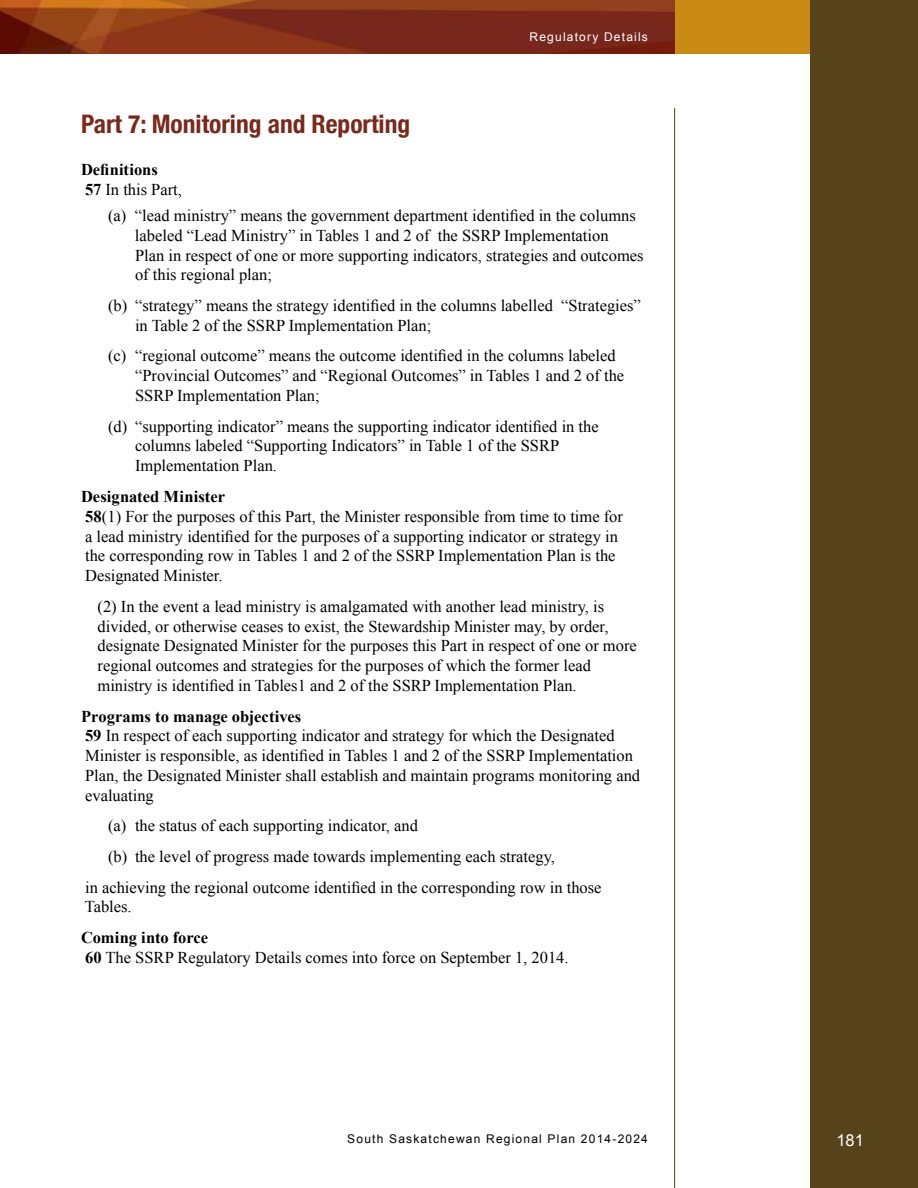
<style>
.page{position:relative;width:918px;height:1188px;background:#fff}
.page>*{position:absolute;margin:0;border:0;box-sizing:border-box;transform-origin:0 0}
.t1{font:700 condensed 25.5px "Helvetica Neue";color:#79291c}
.t2{font:16.5px/19.8px "Times New Roman";color:#000}
.t3{font:700 16.5px/19.8px "Times New Roman";color:#000}
.t4{font:16.5px "Arial";color:#fff}
.t5{font:12px "Arial";letter-spacing:.1em;color:#000}
.t6{font:12px "Arial";letter-spacing:.1em;color:#fff}
.s1{font-weight:400}
.s2{font-weight:700}
</style>
<div class="page">
<div style="left:810px;top:0;width:108px;height:1188px;background:#574319"></div>
<img style="left:0;top:0;width:675px;height:54px">
<div style="left:675px;top:0;width:135px;height:54px;background:#c88a12"></div>
<hr style="left:674px;top:108px;width:1px;height:1080px;background:#574319">
<p class="t6" style="left:530px;top:29px;width:120px">Regulatory Details</p>
<h1 class="t1" style="left:81px;top:102px;width:331px">Part 7: Monitoring and Reporting</h1>
<p class="t3" style="left:81px;top:159px;width:103px">Definitions<br>57 <span class="s1">In this Part,</span></p>
<p class="t2" style="left:135px;top:205px;width:510px;text-indent:-27px">(a) “lead ministry” means the government department identified in the columns labeled “Lead Ministry” in Tables 1 and 2 of the SSRP Implementation<br>Plan in respect of one or more supporting indicators, strategies and outcomes of this regional plan;</p>
<p class="t2" style="left:135px;top:295px;width:507px;text-indent:-27px">(b) “strategy” means the strategy identified in the columns labelled “Strategies” in Table 2 of the SSRP Implementation Plan;</p>
<p class="t2" style="left:135px;top:346px;width:491px;text-indent:-27px">(c) “regional outcome” means the outcome identified in the columns labeled “Provincial Outcomes” and “Regional Outcomes” in Tables 1 and 2 of the<br>SSRP Implementation Plan;</p>
<p class="t2" style="left:135px;top:416px;width:465px;text-indent:-27px">(d) “supporting indicator” means the supporting indicator identified in the columns labeled “Supporting Indicators” in Table 1 of the SSRP<br>Implementation Plan.</p>
<p class="t2" style="left:81px;top:486px;width:544px"><span class="s2">Designated Minister<br>58</span>(1) For the purposes of this Part, the Minister responsible from time to time for a lead ministry identified for the purposes of a supporting indicator or strategy in the corresponding row in Tables 1 and 2 of the SSRP Implementation Plan is the Designated Minister.</p>
<p class="t2" style="left:98px;top:596px;width:541px">(2) In the event a lead ministry is amalgamated with another lead ministry, is divided, or otherwise ceases to exist, the Stewardship Minister may, by order, designate Designated Minister for the purposes this Part in respect of one or more regional outcomes and strategies for the purposes of which the former lead ministry is identified in Tables1 and 2 of the SSRP Implementation Plan.</p>
<p class="t2" style="left:81px;top:706px;width:561px"><span class="s2">Programs to manage objectives<br>59</span> In respect of each supporting indicator and strategy for which the Designated Minister is responsible, as identified in Tables 1 and 2 of the SSRP Implementation Plan, the Designated Minister shall establish and maintain programs monitoring and evaluating</p>
<p class="t2" style="left:108px;top:816px;width:311px">(a) the status of each supporting indicator, and</p>
<p class="t2" style="left:108px;top:846px;width:448px">(b) the level of progress made towards implementing each strategy,</p>
<p class="t2" style="left:85px;top:877px;width:518px">in achieving the regional outcome identified in the corresponding row in those</p>
<p class="t2" style="left:85px;top:897px;width:48px">Tables.</p>
<p class="t2" style="left:81px;top:927px;width:489px"><span class="s2">Coming into force<br>60</span> The SSRP Regulatory Details comes into force on September 1, 2014.</p>
<p class="t5" style="left:347px;top:1131px;width:302px">South Saskatchewan Regional Plan 2014-2024</p>
<p class="t4" style="left:836px;top:1129px;width:29px">181</p>
</div>
